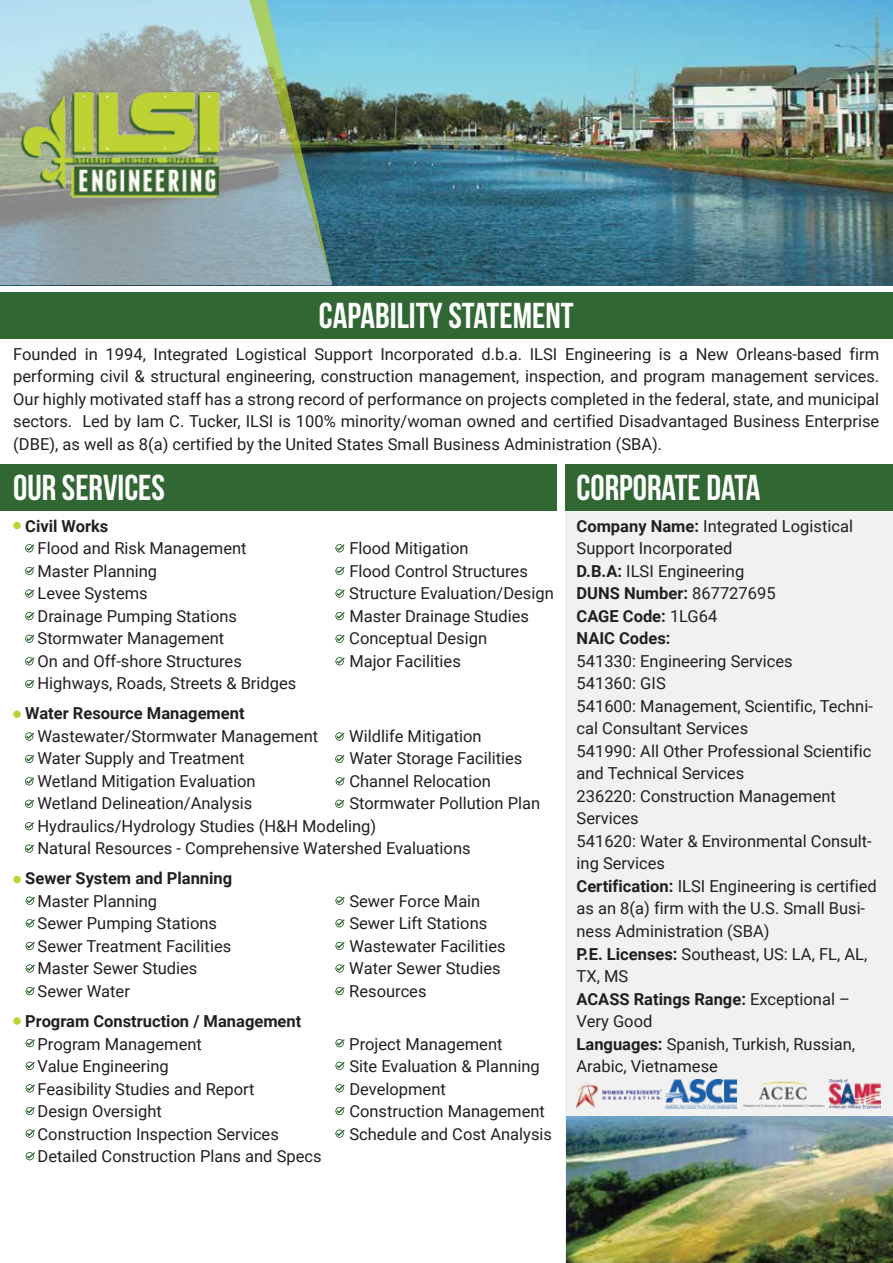
<style>
.page{position:relative;width:893px;height:1263px;background:#fff}
.page>*{position:absolute;margin:0;border:0;box-sizing:border-box;transform-origin:0 0}
.t1{font:700 36px "Bebas Neue";color:#fff}
.t2{font:16.5px/22.5px "Roboto";color:#231f20}
.t3{font:700 16.5px "Roboto";color:#231f20}
.s1{font-weight:700}
</style>
<div class="page">
<img style="left:332px;top:0;width:560px;height:285px">
<svg style="left:0;top:0;width:250px;height:285px;background:#9fb4ba"></svg>
<img style="left:14px;top:83px;width:211px;height:119px">
<img style="left:250px;top:0;width:82px;height:285px">
<div style="left:0;top:293px;width:892px;height:46px;background:#316732"></div>
<div style="left:0;top:465px;width:556px;height:46px;background:#316732"></div>
<div style="left:13px;top:522px;width:8px;height:7px;background:#bfd330;border-radius:50%"></div>
<div style="left:13px;top:710px;width:8px;height:8px;background:#bfd330;border-radius:50%"></div>
<div style="left:13px;top:876px;width:8px;height:7px;background:#bfd330;border-radius:50%"></div>
<div style="left:13px;top:1017px;width:8px;height:8px;background:#bfd330;border-radius:50%"></div>
<svg style="left:25px;top:544px;width:9px;height:8px"></svg>
<svg style="left:25px;top:567px;width:9px;height:8px"></svg>
<svg style="left:25px;top:589px;width:9px;height:8px"></svg>
<svg style="left:25px;top:612px;width:9px;height:8px"></svg>
<svg style="left:25px;top:635px;width:9px;height:8px"></svg>
<svg style="left:25px;top:657px;width:9px;height:8px"></svg>
<svg style="left:25px;top:680px;width:9px;height:8px"></svg>
<svg style="left:25px;top:732px;width:9px;height:8px"></svg>
<svg style="left:25px;top:755px;width:9px;height:8px"></svg>
<svg style="left:25px;top:777px;width:9px;height:8px"></svg>
<svg style="left:25px;top:800px;width:9px;height:8px"></svg>
<svg style="left:25px;top:822px;width:9px;height:8px"></svg>
<svg style="left:25px;top:844px;width:9px;height:9px"></svg>
<svg style="left:335px;top:732px;width:9px;height:8px"></svg>
<svg style="left:335px;top:755px;width:9px;height:8px"></svg>
<svg style="left:336px;top:777px;width:9px;height:8px"></svg>
<svg style="left:335px;top:800px;width:9px;height:8px"></svg>
<svg style="left:336px;top:544px;width:8px;height:8px"></svg>
<svg style="left:336px;top:567px;width:8px;height:8px"></svg>
<svg style="left:336px;top:589px;width:8px;height:8px"></svg>
<svg style="left:336px;top:612px;width:8px;height:8px"></svg>
<svg style="left:336px;top:635px;width:8px;height:8px"></svg>
<svg style="left:336px;top:657px;width:8px;height:8px"></svg>
<svg style="left:26px;top:1039px;width:9px;height:8px"></svg>
<svg style="left:26px;top:1062px;width:9px;height:8px"></svg>
<svg style="left:26px;top:1084px;width:9px;height:8px"></svg>
<svg style="left:26px;top:1107px;width:9px;height:8px"></svg>
<svg style="left:26px;top:1129px;width:9px;height:8px"></svg>
<svg style="left:26px;top:1152px;width:9px;height:8px"></svg>
<svg style="left:26px;top:897px;width:9px;height:8px"></svg>
<svg style="left:26px;top:919px;width:9px;height:8px"></svg>
<svg style="left:26px;top:942px;width:9px;height:8px"></svg>
<svg style="left:26px;top:964px;width:9px;height:8px"></svg>
<svg style="left:26px;top:987px;width:9px;height:8px"></svg>
<svg style="left:336px;top:897px;width:8px;height:8px"></svg>
<svg style="left:336px;top:919px;width:8px;height:8px"></svg>
<svg style="left:336px;top:942px;width:8px;height:8px"></svg>
<svg style="left:336px;top:964px;width:8px;height:8px"></svg>
<svg style="left:336px;top:987px;width:8px;height:8px"></svg>
<svg style="left:336px;top:1039px;width:8px;height:8px"></svg>
<svg style="left:336px;top:1062px;width:8px;height:8px"></svg>
<svg style="left:336px;top:1084px;width:8px;height:8px"></svg>
<svg style="left:336px;top:1107px;width:8px;height:8px"></svg>
<svg style="left:336px;top:1129px;width:8px;height:8px"></svg>
<div style="left:566px;top:465px;width:327px;height:798px;background:#f1f1f2"></div>
<div style="left:566px;top:464px;width:327px;height:47px;background:#316732"></div>
<img style="left:665px;top:1080px;width:72px;height:28px">
<img style="left:829px;top:1080px;width:51px;height:28px">
<img style="left:577px;top:1081px;width:84px;height:27px">
<img style="left:743px;top:1081px;width:82px;height:26px">
<img style="left:566px;top:1117px;width:327px;height:146px">
<h1 class="t1" style="left:319px;top:296px;width:256px">CAPABILITY STATEMENT</h1>
<p class="t2" style="left:13px;top:342px;width:867px;text-align:justify">Founded in 1994, Integrated Logistical Support Incorporated d.b.a. ILSI Engineering is a New Orleans-based firm performing civil &amp; structural engineering, construction management, inspection, and program management services.<br>Our highly motivated staff has a strong record of performance on projects completed in the federal, state, and municipal sectors. Led by Iam C. Tucker, ILSI is 100% minority/woman owned and certified Disadvantaged Business Enterprise (DBE), as well as 8(a) certified by the United States Small Business Administration (SBA).</p>
<h1 class="t1" style="left:13px;top:468px;width:153px">OUR SERVICES</h1>
<p class="t3" style="left:25px;top:514px;width:85px">Civil Works</p>
<p class="t2" style="left:38px;top:537px;width:211px">Flood and Risk Management</p>
<p class="t2" style="left:349px;top:537px;width:121px">Flood Mitigation</p>
<p class="t2" style="left:38px;top:559px;width:121px">Master Planning</p>
<p class="t2" style="left:349px;top:559px;width:180px">Flood Control Structures</p>
<p class="t2" style="left:38px;top:582px;width:112px">Levee Systems</p>
<p class="t2" style="left:349px;top:582px;width:206px">Structure Evaluation/Design</p>
<p class="t2" style="left:38px;top:604px;width:201px">Drainage Pumping Stations</p>
<p class="t2" style="left:349px;top:604px;width:181px">Master Drainage Studies</p>
<p class="t2" style="left:38px;top:627px;width:188px">Stormwater Management</p>
<p class="t2" style="left:349px;top:627px;width:139px">Conceptual Design</p>
<p class="t2" style="left:38px;top:649px;width:206px">On and Off-shore Structures</p>
<p class="t2" style="left:349px;top:649px;width:113px">Major Facilities</p>
<p class="t2" style="left:38px;top:672px;width:260px">Highways, Roads, Streets &amp; Bridges</p>
<p class="t3" style="left:25px;top:702px;width:221px">Water Resource Management</p>
<p class="t2" style="left:38px;top:724px;width:282px">Wastewater/Stormwater Management</p>
<p class="t2" style="left:349px;top:724px;width:134px">Wildlife Mitigation</p>
<p class="t2" style="left:38px;top:747px;width:209px">Water Supply and Treatment</p>
<p class="t2" style="left:349px;top:747px;width:175px">Water Storage Facilities</p>
<p class="t2" style="left:38px;top:769px;width:220px">Wetland Mitigation Evaluation</p>
<p class="t2" style="left:349px;top:769px;width:143px">Channel Relocation</p>
<p class="t2" style="left:38px;top:792px;width:216px">Wetland Delineation/Analysis</p>
<p class="t2" style="left:38px;top:792px;width:504px;text-indent:312px">Stormwater Pollution Plan<br>Hydraulics/Hydrology Studies (H&amp;H Modeling)<br>Natural Resources - Comprehensive Watershed Evaluations</p>
<p class="t3" style="left:25px;top:867px;width:208px">Sewer System and Planning</p>
<p class="t2" style="left:38px;top:889px;width:121px">Master Planning</p>
<p class="t2" style="left:349px;top:889px;width:133px">Sewer Force Main</p>
<p class="t2" style="left:38px;top:912px;width:181px">Sewer Pumping Stations</p>
<p class="t2" style="left:349px;top:912px;width:139px">Sewer Lift Stations</p>
<p class="t2" style="left:38px;top:934px;width:195px">Sewer Treatment Facilities</p>
<p class="t2" style="left:349px;top:934px;width:158px">Wastewater Facilities</p>
<p class="t2" style="left:38px;top:957px;width:161px">Master Sewer Studies</p>
<p class="t2" style="left:349px;top:957px;width:153px">Water Sewer Studies</p>
<p class="t2" style="left:38px;top:979px;width:94px">Sewer Water</p>
<p class="t2" style="left:349px;top:979px;width:79px">Resources</p>
<p class="t3" style="left:25px;top:1009px;width:278px">Program Construction / Management</p>
<p class="t2" style="left:38px;top:1032px;width:166px">Program Management</p>
<p class="t2" style="left:349px;top:1032px;width:155px">Project Management</p>
<p class="t2" style="left:38px;top:1054px;width:133px">Value Engineering</p>
<p class="t2" style="left:349px;top:1054px;width:192px">Site Evaluation &amp; Planning</p>
<p class="t2" style="left:38px;top:1077px;width:219px">Feasibility Studies and Report</p>
<p class="t2" style="left:349px;top:1077px;width:98px">Development</p>
<p class="t2" style="left:38px;top:1099px;width:126px">Design Oversight</p>
<p class="t2" style="left:349px;top:1099px;width:197px">Construction Management</p>
<p class="t2" style="left:38px;top:1122px;width:243px">Construction Inspection Services</p>
<p class="t2" style="left:349px;top:1122px;width:204px">Schedule and Cost Analysis</p>
<p class="t2" style="left:38px;top:1144px;width:286px">Detailed Construction Plans and Specs</p>
<h1 class="t1" style="left:577px;top:468px;width:185px">CORPORATE DATA</h1>
<p class="t2" style="left:577px;top:514px;width:278px"><span class="s1">Company Name:</span> Integrated Logistical<br>Support Incorporated<br><span class="s1">D.B.A:</span> ILSI Engineering<br><span class="s1">DUNS Number:</span> 867727695<br><span class="s1">CAGE Code:</span> 1LG64<br><span class="s1">NAIC Codes:</span></p>
<p class="t2" style="left:577px;top:649px;width:302px">541330: Engineering Services<br>541360: GIS<br>541600: Management, Scientific, Techni&shy;cal Consultant Services<br>541990: All Other Professional Scientific and Technical Services<br>236220: Construction Management<br>Services<br>541620: Water &amp; Environmental Consult&shy;ing Services<br><span class="s1">Certification:</span> ILSI Engineering is certified as an 8(a) firm with the U.S. Small Busi&shy;ness Administration (SBA)<br><span class="s1">P.E. Licenses:</span> Southeast, US: LA, FL, AL,<br>TX, MS<br><span class="s1">ACASS Ratings Range:</span> Exceptional –<br>Very Good<br><span class="s1">Languages:</span> Spanish, Turkish, Russian,<br>Arabic, Vietnamese</p>
</div>
